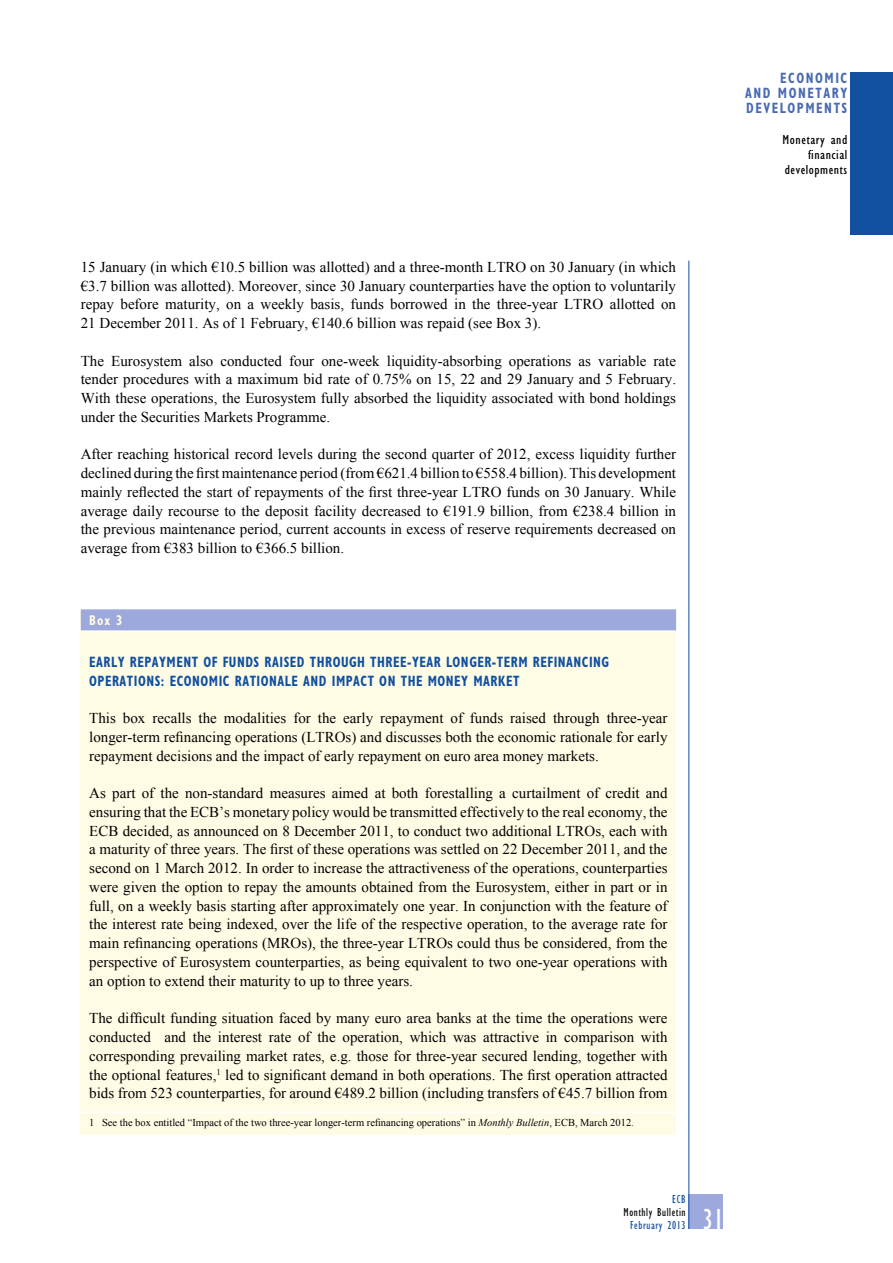
<style>
.page{position:relative;width:893px;height:1263px;background:#fff}
.page>*{position:absolute;margin:0;border:0;box-sizing:border-box;transform-origin:0 0}
.t1{font:condensed 30px "Gill Sans Myriad";color:#fff;scale:.95 1}
.t2{font:15px/18.8px "Times New Roman WGL";color:#000;text-align:justify}
.t3{font:700 condensed 15px/18.8px "Gill Sans Myriad";letter-spacing:.04em;color:#114fa0;scale:.85 1}
.t4{font:700 condensed 15px/15px "Gill Sans Myriad";letter-spacing:.12em;color:#496ab2;text-align:justify;scale:.85 1}
.t5{font:700 condensed 14.25px "Gill Sans Myriad";color:#fffce6;scale:.85 1}
.t6{font:condensed 13.5px/15px "Gill Sans Myriad";letter-spacing:.035em;color:#000;text-align:right;scale:1.1 1}
.t7{font:condensed 12px "Gill Sans Myriad";letter-spacing:.05em;color:#114fa0;scale:.95 1}
.t8{font:condensed 12px "Gill Sans Myriad";letter-spacing:.05em;color:#000;scale:.95 1}
.t9{font:10.5px "Times New Roman WGL";color:#000}
.s1{font-style:italic}
</style>
<div class="page">
<div style="left:689px;top:1195px;width:34px;height:34px;background:#9da9dc"></div>
<div style="left:850px;top:72px;width:43px;height:163px;background:#114fa0"></div>
<hr style="left:689px;top:261px;width:1px;height:968px;background:#114fa0">
<div style="left:81px;top:611px;width:595px;height:523px;background:#fffce6"></div>
<div style="left:81px;top:609px;width:595px;height:22px;background:#9da9dc"></div>
<hr style="left:81px;top:631px;width:595px;height:1px;background:#fff">
<hr style="left:81px;top:1111px;width:595px;height:2px;background:#fff">
<p class="t4" style="left:745px;top:71px;width:121px;text-indent:35px">ECONOMIC AND MONETARY DEVELOPMENTS</p>
<p class="t6" style="left:783px;top:132px;width:60px">Monetary and financial developments</p>
<p class="t2" style="left:81px;top:257px;width:597px">15 January (in which €10.5 billion was allotted) and a three-month LTRO on 30 January (in which €3.7 billion was allotted). Moreover, since 30 January counterparties have the option to voluntarily repay before maturity, on a weekly basis, funds borrowed in the three-year LTRO allotted on 21 December 2011. As of 1 February, €140.6 billion was repaid (see Box 3).</p>
<p class="t2" style="left:81px;top:351px;width:597px">The Eurosystem also conducted four one-week liquidity-absorbing operations as variable rate tender procedures with a maximum bid rate of 0.75% on 15, 22 and 29 January and 5 February.<br>With these operations, the Eurosystem fully absorbed the liquidity associated with bond holdings under the Securities Markets Programme.</p>
<p class="t2" style="left:81px;top:445px;width:597px">After reaching historical record levels during the second quarter of 2012, excess liquidity further declined during the first maintenance period (from €621.4 billion to €558.4 billion). This development mainly reflected the start of repayments of the first three-year LTRO funds on 30 January. While average daily recourse to the deposit facility decreased to €191.9 billion, from €238.4 billion in the previous maintenance period, current accounts in excess of reserve requirements decreased on average from €383 billion to €366.5 billion.</p>
<p class="t5" style="left:89px;top:612px;width:41px">BOX 3</p>
<p class="t3" style="left:89px;top:653px;width:611px">EARLY REPAYMENT OF FUNDS RAISED THROUGH THREE-YEAR LONGER-TERM REFINANCING<br>OPERATIONS: ECONOMIC RATIONALE AND IMPACT ON THE MONEY MARKET</p>
<p class="t2" style="left:89px;top:708px;width:580px">This box recalls the modalities for the early repayment of funds raised through three-year longer-term refinancing operations (LTROs) and discusses both the economic rationale for early repayment decisions and the impact of early repayment on euro area money markets.</p>
<p class="t2" style="left:89px;top:783px;width:580px">As part of the non-standard measures aimed at both forestalling a curtailment of credit and ensuring that the ECB’s monetary policy would be transmitted effectively to the real economy, the ECB decided, as announced on 8 December 2011, to conduct two additional LTROs, each with a maturity of three years. The first of these operations was settled on 22 December 2011, and the second on 1 March 2012. In order to increase the attractiveness of the operations, counterparties were given the option to repay the amounts obtained from the Eurosystem, either in part or in full, on a weekly basis starting after approximately one year. In conjunction with the feature of the interest rate being indexed, over the life of the respective operation, to the average rate for main refinancing operations (MROs), the three-year LTROs could thus be considered, from the perspective of Eurosystem counterparties, as being equivalent to two one-year operations with an option to extend their maturity to up to three years.</p>
<p class="t2" style="left:89px;top:1008px;width:580px">The difficult funding situation faced by many euro area banks at the time the operations were conducted and the interest rate of the operation, which was attractive in comparison with corresponding prevailing market rates, e.g. those for three-year secured lending, together with the optional features,<sup>1</sup> led to significant demand in both operations. The first operation attracted bids from 523 counterparties, for around €489.2 billion (including transfers of €45.7 billion from</p>
<p class="t9" style="left:89px;top:1115px;width:546px">1 See the box entitled “Impact of the two three-year longer-term refinancing operations” in <span class="s1">Monthly Bulletin</span>, ECB, March 2012.</p>
<p class="t7" style="left:672px;top:1192px;width:16px">ECB</p>
<p class="t8" style="left:624px;top:1205px;width:67px">Monthly Bulletin</p>
<p class="t7" style="left:630px;top:1218px;width:60px">February 2013</p>
<h1 class="t1" style="left:703px;top:1201px;width:23px">31</h1>
</div>
